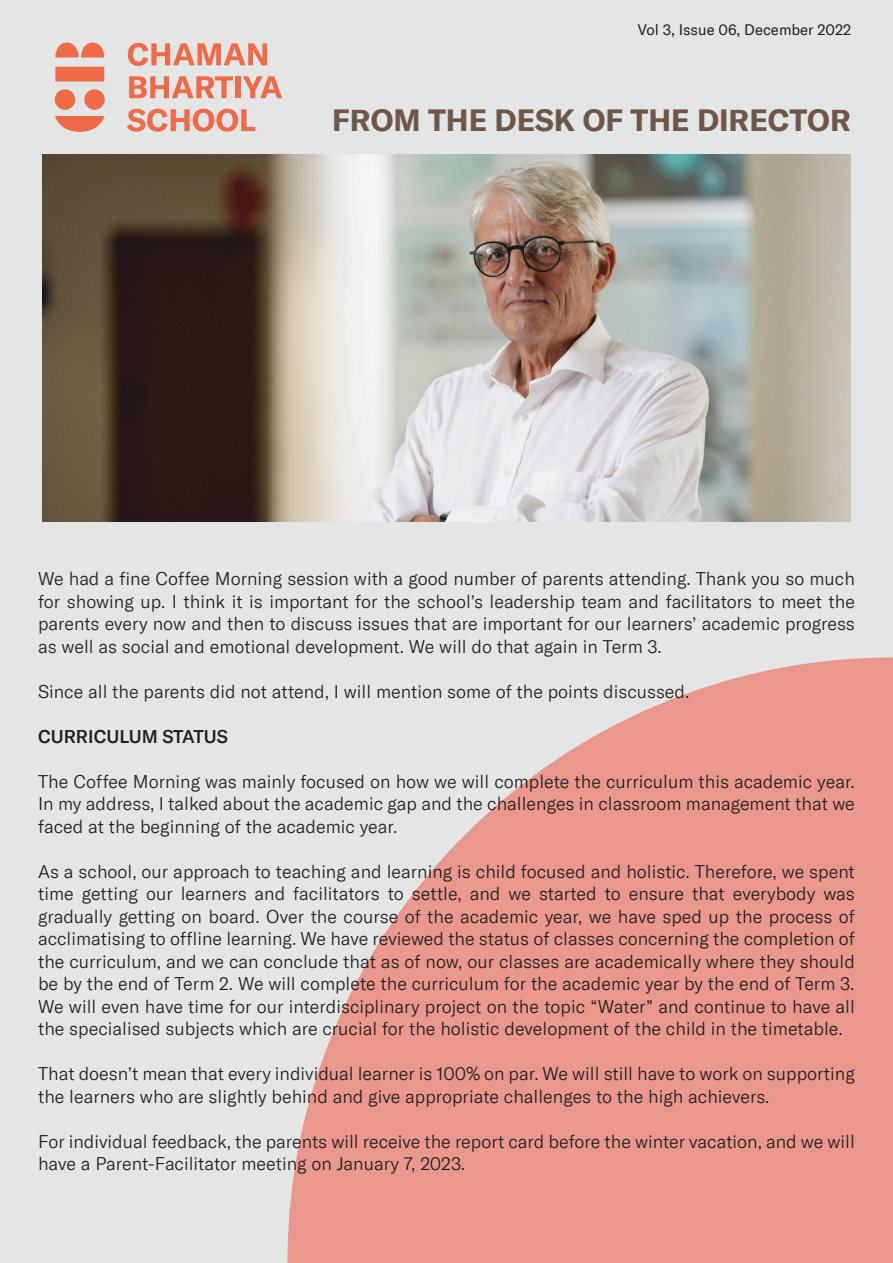
<style>
.page{position:relative;width:893px;height:1263px;background:#e4e6e5}
.page>*{position:absolute;margin:0;border:0;box-sizing:border-box;transform-origin:0 0}
.t1{font:700 30px "GT America";color:#6d574b}
.t2{font:300 18px/22.5px "GT America";color:#211e1e;text-align:justify}
.t3{font:500 18px "GT America";color:#211e1e}
.t4{font:15px "GT America";color:#211e1e}
</style>
<div class="page">
<svg style="left:287px;top:657px;width:606px;height:606px;fill:#ea988e"></svg>
<img style="left:43px;top:154px;width:807px;height:368px">
<svg style="left:55px;top:89px;width:50px;height:43px"></svg>
<svg style="left:55px;top:43px;width:49px;height:38px"></svg>
<svg style="left:128px;top:43px;width:139px;height:23px"></svg>
<svg style="left:129px;top:76px;width:104px;height:22px"></svg>
<div style="left:235px;top:76px;width:6px;height:22px;background:#ef6b48"></div>
<svg style="left:243px;top:76px;width:39px;height:22px"></svg>
<svg style="left:127px;top:109px;width:128px;height:23px"></svg>
<p class="t4" style="left:638px;top:20px;width:215px">Vol 3, Issue 06, December 2022</p>
<h1 class="t1" style="left:332px;top:101px;width:520px">FROM THE DESK OF THE DIRECTOR</h1>
<p class="t2" style="left:38px;top:568px;width:818px">We had a fine Coffee Morning session with a good number of parents attending. Thank you so much for showing up. I think it is important for the school’s leadership team and facilitators to meet the parents every now and then to discuss issues that are important for our learners’ academic progress as well as social and emotional development. We will do that again in Term 3.</p>
<p class="t2" style="left:38px;top:680px;width:653px">Since all the parents did not attend, I will mention some of the points discussed.</p>
<p class="t3" style="left:38px;top:725px;width:191px">CURRICULUM STATUS</p>
<p class="t2" style="left:38px;top:770px;width:818px">The Coffee Morning was mainly focused on how we will complete the curriculum this academic year.<br>In my address, I talked about the academic gap and the challenges in classroom management that we faced at the beginning of the academic year.</p>
<p class="t2" style="left:38px;top:860px;width:818px">As a school, our approach to teaching and learning is child focused and holistic. Therefore, we spent time getting our learners and facilitators to settle, and we started to ensure that everybody was gradually getting on board. Over the course of the academic year, we have sped up the process of acclimatising to offline learning. We have reviewed the status of classes concerning the completion of the curriculum, and we can conclude that as of now, our classes are academically where they should be by the end of Term 2. We will complete the curriculum for the academic year by the end of Term 3.<br>We will even have time for our interdisciplinary project on the topic “Water” and continue to have all the specialised subjects which are crucial for the holistic development of the child in the timetable.</p>
<p class="t2" style="left:38px;top:1063px;width:818px">That doesn’t mean that every individual learner is 100% on par. We will still have to work on supporting the learners who are slightly behind and give appropriate challenges to the high achievers.</p>
<p class="t2" style="left:38px;top:1130px;width:818px">For individual feedback, the parents will receive the report card before the winter vacation, and we will have a Parent-Facilitator meeting on January 7, 2023.</p>
</div>
